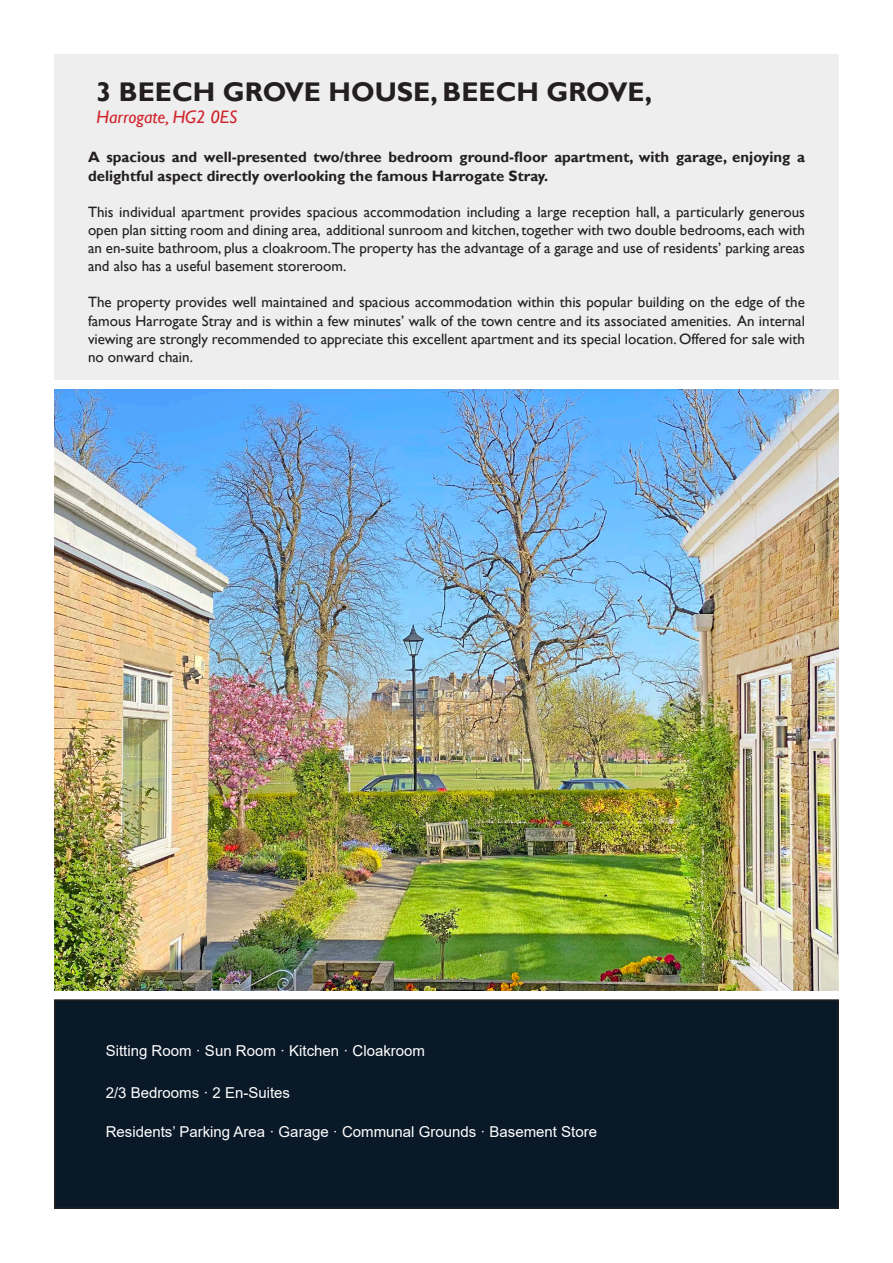
<style>
.page{position:relative;width:893px;height:1263px;background:#fff}
.page>*{position:absolute;margin:0;border:0;box-sizing:border-box;transform-origin:0 0}
.t1{font:700 27px "Gill Sans";color:#231f20}
.t2{font:italic 18px "Gill Sans";color:#d1232a}
.t3{font:15px/18.1px "Gill Sans";color:#231f20;text-align:justify}
.t4{font:700 15px/18.1px "Gill Sans";color:#231f20}
.t5{font:15px "Arial";color:#fff}
</style>
<div class="page">
<div style="left:55px;top:1000px;width:783px;height:208px;background:#0a1928"></div>
<div style="left:54px;top:999px;width:785px;height:210px;border:2px solid #231f20"></div>
<div style="left:54px;top:54px;width:785px;height:326px;background:#eeeeef"></div>
<img style="left:54px;top:390px;width:785px;height:601px">
<p class="t1" style="left:97px;top:75px;width:557px">3 BEECH GROVE HOUSE, BEECH GROVE,</p>
<p class="t2" style="left:97px;top:106px;width:142px">Harrogate, HG2 0ES</p>
<p class="t4" style="left:88px;top:149px;width:718px">A spacious and well-presented two/three bedroom ground-floor apartment, with garage, enjoying a delightful aspect directly overlooking the famous Harrogate Stray.</p>
<p class="t3" style="left:88px;top:203px;width:718px">This individual apartment provides spacious accommodation including a large reception hall, a particularly generous open plan sitting room and dining area, additional sunroom and kitchen, together with two double bedrooms, each with an en-suite bathroom, plus a cloakroom.The property has the advantage of a garage and use of residents’ parking areas and also has a useful basement storeroom.</p>
<p class="t3" style="left:88px;top:294px;width:718px">The property provides well maintained and spacious accommodation within this popular building on the edge of the famous Harrogate Stray and is within a few minutes’ walk of the town centre and its associated amenities. An internal viewing are strongly recommended to appreciate this excellent apartment and its special location. Offered for sale with no onward chain.</p>
<p class="t5" style="left:106px;top:1040px;width:321px">Sitting Room · Sun Room · Kitchen · Cloakroom</p>
<p class="t5" style="left:106px;top:1082px;width:186px">2/3 Bedrooms · 2 En-Suites</p>
<p class="t5" style="left:106px;top:1121px;width:493px">Residents’ Parking Area · Garage · Communal Grounds · Basement Store</p>
</div>
